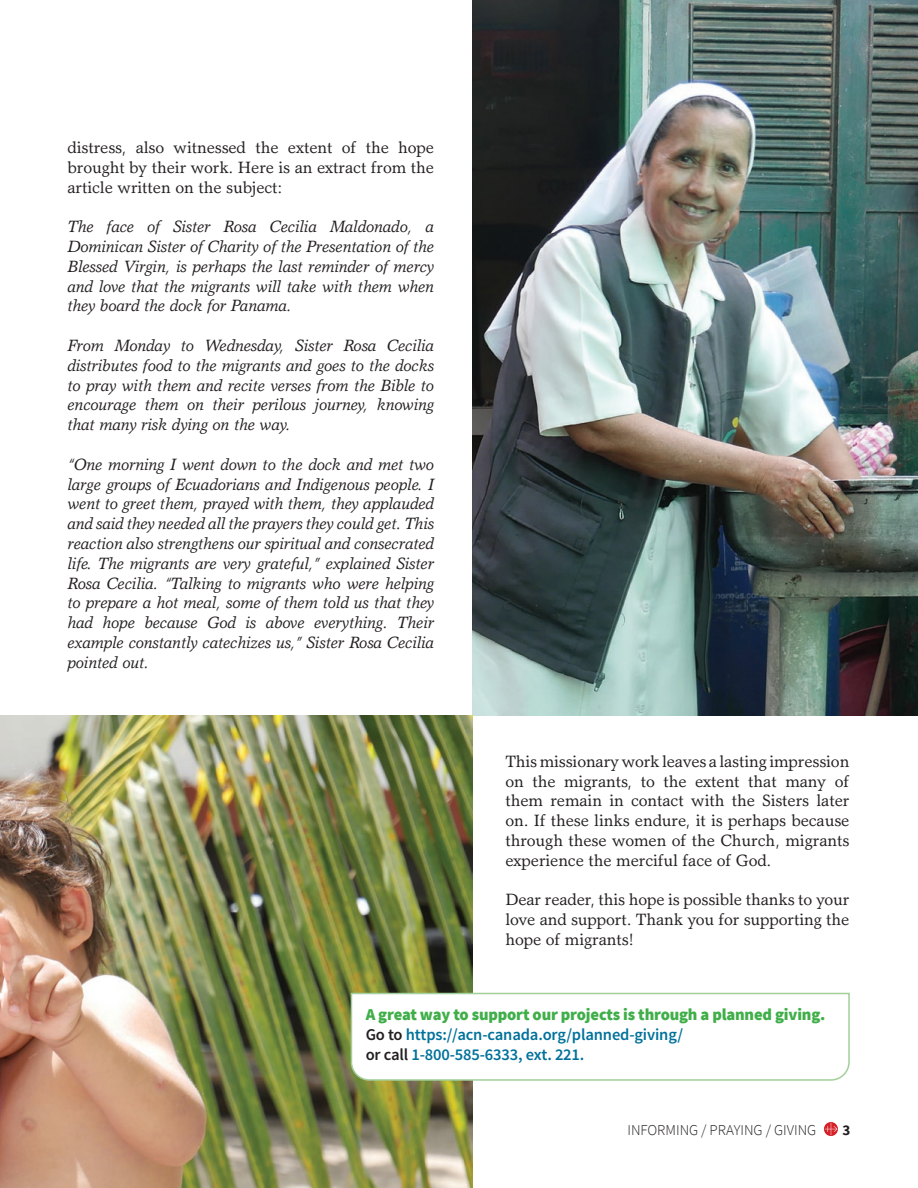
<style>
.page{position:relative;width:918px;height:1188px;background:#fff}
.page>*{position:absolute;margin:0;border:0;box-sizing:border-box;transform-origin:0 0}
.t1{font:italic 16.5px/19.8px "Garth Graphic";letter-spacing:-.01em;color:#231f20;text-align:justify}
.t2{font:16.5px/19.8px "Garth Graphic Std";letter-spacing:-.01em;color:#231f20;text-align:justify}
.t3{font:600 16.5px/19.8px "Source Sans Pro";letter-spacing:-.01em;color:#00719b}
.t4{font:300 15px "Source Sans Pro";color:#231f20}
.t5{font:700 15px "Source Sans Pro";color:#231f20}
.s1{font-weight:900;color:#40ae49}
.s2{color:#231f20}
</style>
<div class="page">
<img style="left:472px;top:0;width:446px;height:716px">
<img style="left:0;top:716px;width:472px;height:472px">
<svg style="left:824px;top:1122px;width:14px;height:14px"></svg>
<svg style="left:825px;top:1123px;width:12px;height:12px"></svg>
<svg style="left:350px;top:992px;width:500px;height:89px"></svg>
<p class="t2" style="left:68px;top:138px;width:368px">distress, also witnessed the extent of the hope brought by their work. Here is an extract from the article written on the subject:</p>
<p class="t1" style="left:68px;top:217px;width:368px">The face of Sister Rosa Cecilia Maldonado, a Dominican Sister of Charity of the Presentation of the Blessed Virgin, is perhaps the last reminder of mercy and love that the migrants will take with them when they board the dock for Panama.</p>
<p class="t1" style="left:68px;top:335px;width:368px">From Monday to Wednesday, Sister Rosa Cecilia distributes food to the migrants and goes to the docks to pray with them and recite verses from the Bible to encourage them on their perilous journey, knowing that many risk dying on the way.</p>
<p class="t1" style="left:68px;top:454px;width:368px">“One morning I went down to the dock and met two large groups of Ecuadorians and Indigenous people. I went to greet them, prayed with them, they applauded and said they needed all the prayers they could get. This reaction also strengthens our spiritual and consecrated life. The migrants are very grateful,” explained Sister Rosa Cecilia. “Talking to migrants who were helping to prepare a hot meal, some of them told us that they had hope because God is above everything. Their example constantly catechizes us,” Sister Rosa Cecilia pointed out.</p>
<p class="t2" style="left:505px;top:751px;width:346px">This missionary work leaves a lasting impression on the migrants, to the extent that many of them remain in contact with the Sisters later on. If these links endure, it is perhaps because through these women of the Church, migrants experience the merciful face of God.</p>
<p class="t2" style="left:505px;top:890px;width:346px">Dear reader, this hope is possible thanks to your love and support. Thank you for supporting the hope of migrants!</p>
<p class="t3" style="left:366px;top:1005px;width:461px"><span class="s1">A great way to support our projects is through a planned giving.<br></span><span class="s2">Go to</span> https://acn-canada.org/planned-giving/<br><span class="s2">or call</span> 1-800-585-6333, ext. 221.</p>
<p class="t4" style="left:627px;top:1121px;width:190px">INFORMING / PRAYING / GIVING</p>
<p class="t5" style="left:843px;top:1120px;width:9px">3</p>
</div>
